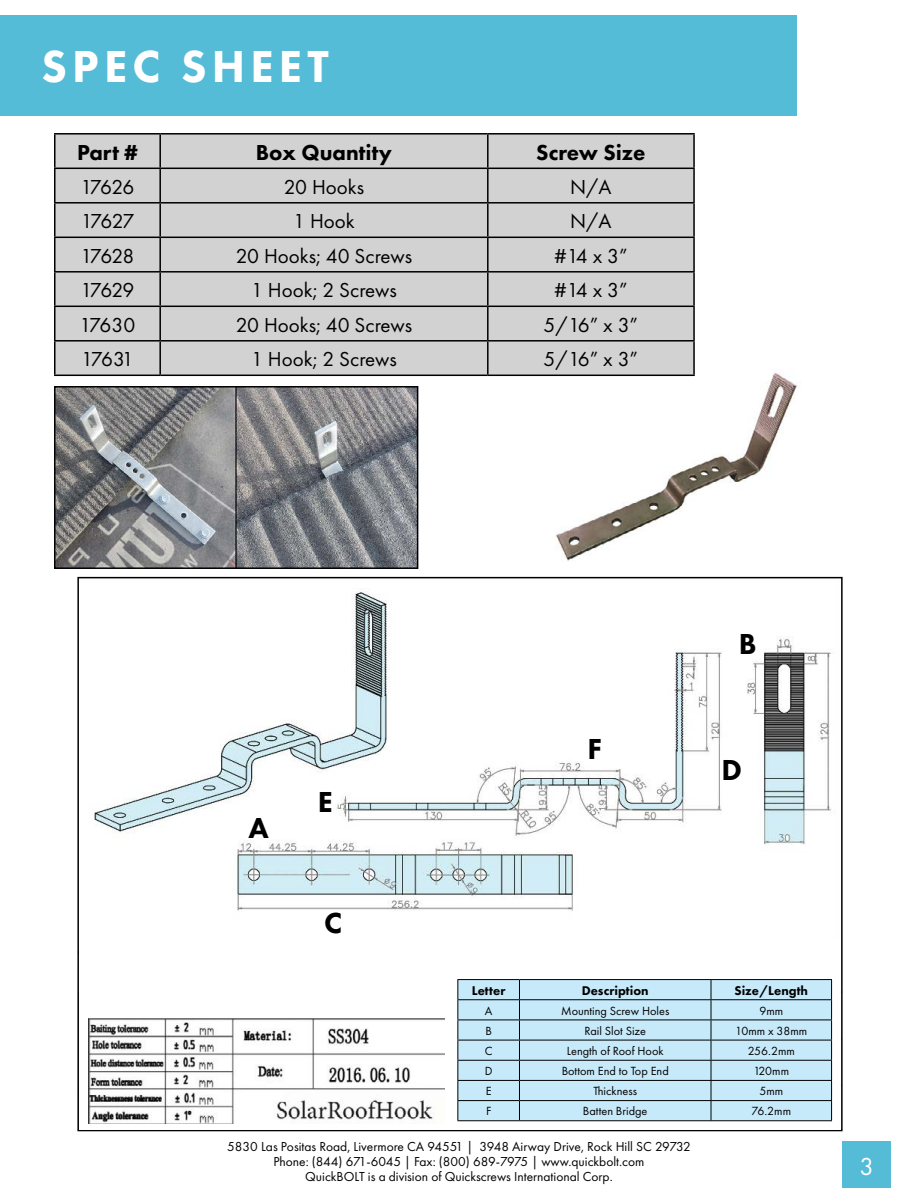
<style>
.page{position:relative;width:918px;height:1188px;background:#fff}
.page>*{position:absolute;margin:0;border:0;box-sizing:border-box;transform-origin:0 0}
.t1{font:800 46.5px "Futura PT";letter-spacing:.11em;color:#fff}
.t2{font:800 30px "Futura PT";color:#000}
.t3{font:25.5px "Futura PT";color:#fff}
.t4{font:800 22.5px "Futura PT";color:#000}
.t5{font:21px "Futura PT";color:#000}
.t6{font:13.5px/15px "Futura PT";color:#000;text-align:center}
.t7{font:800 13.2px "Futura PT";color:#000}
.t8{font:12.3px "Futura PT";color:#000}
</style>
<div class="page">
<div style="left:843px;top:1142px;width:48px;height:46px;background:#55bcd7"></div>
<img style="left:544px;top:372px;width:265px;height:205px">
<img style="left:57px;top:389px;width:358px;height:177px">
<div style="left:54px;top:386px;width:364px;height:183px;border:2px solid #000"></div>
<img style="left:94px;top:588px;width:737px;height:323px">
<div style="left:56px;top:135px;width:637px;height:240px;background:#d2d2d2"></div>
<hr style="left:54px;top:133px;width:106px;height:2px;background:#000">
<hr style="left:54px;top:135px;width:2px;height:33px;background:#000">
<hr style="left:160px;top:133px;width:328px;height:2px;background:#000">
<hr style="left:159px;top:135px;width:2px;height:33px;background:#000">
<hr style="left:488px;top:133px;width:207px;height:2px;background:#000">
<hr style="left:487px;top:135px;width:2px;height:33px;background:#000">
<hr style="left:693px;top:135px;width:2px;height:33px;background:#000">
<hr style="left:54px;top:168px;width:106px;height:1px;background:#000">
<hr style="left:54px;top:169px;width:2px;height:33px;background:#000">
<hr style="left:160px;top:168px;width:328px;height:1px;background:#000">
<hr style="left:159px;top:169px;width:2px;height:33px;background:#000">
<hr style="left:488px;top:168px;width:207px;height:1px;background:#000">
<hr style="left:487px;top:169px;width:2px;height:33px;background:#000">
<hr style="left:693px;top:169px;width:2px;height:33px;background:#000">
<hr style="left:54px;top:202px;width:106px;height:2px;background:#000">
<hr style="left:54px;top:204px;width:2px;height:33px;background:#000">
<hr style="left:160px;top:202px;width:328px;height:2px;background:#000">
<hr style="left:159px;top:204px;width:2px;height:33px;background:#000">
<hr style="left:488px;top:202px;width:207px;height:2px;background:#000">
<hr style="left:487px;top:204px;width:2px;height:33px;background:#000">
<hr style="left:693px;top:204px;width:2px;height:33px;background:#000">
<hr style="left:54px;top:237px;width:106px;height:1px;background:#000">
<hr style="left:54px;top:238px;width:2px;height:33px;background:#000">
<hr style="left:160px;top:237px;width:328px;height:1px;background:#000">
<hr style="left:159px;top:238px;width:2px;height:33px;background:#000">
<hr style="left:488px;top:237px;width:207px;height:1px;background:#000">
<hr style="left:487px;top:238px;width:2px;height:33px;background:#000">
<hr style="left:693px;top:238px;width:2px;height:33px;background:#000">
<hr style="left:54px;top:271px;width:106px;height:2px;background:#000">
<hr style="left:54px;top:273px;width:2px;height:33px;background:#000">
<hr style="left:160px;top:271px;width:328px;height:2px;background:#000">
<hr style="left:159px;top:273px;width:2px;height:33px;background:#000">
<hr style="left:488px;top:271px;width:207px;height:2px;background:#000">
<hr style="left:487px;top:273px;width:2px;height:33px;background:#000">
<hr style="left:693px;top:273px;width:2px;height:33px;background:#000">
<hr style="left:54px;top:306px;width:106px;height:1px;background:#000">
<hr style="left:54px;top:307px;width:2px;height:33px;background:#000">
<hr style="left:160px;top:306px;width:328px;height:1px;background:#000">
<hr style="left:159px;top:307px;width:2px;height:33px;background:#000">
<hr style="left:488px;top:306px;width:207px;height:1px;background:#000">
<hr style="left:487px;top:307px;width:2px;height:33px;background:#000">
<hr style="left:693px;top:307px;width:2px;height:33px;background:#000">
<hr style="left:54px;top:340px;width:106px;height:2px;background:#000">
<hr style="left:54px;top:342px;width:2px;height:33px;background:#000">
<hr style="left:160px;top:340px;width:328px;height:2px;background:#000">
<hr style="left:159px;top:342px;width:2px;height:33px;background:#000">
<hr style="left:488px;top:340px;width:207px;height:2px;background:#000">
<hr style="left:487px;top:342px;width:2px;height:33px;background:#000">
<hr style="left:693px;top:342px;width:2px;height:33px;background:#000">
<hr style="left:54px;top:375px;width:106px;height:1px;background:#000">
<hr style="left:160px;top:375px;width:328px;height:1px;background:#000">
<hr style="left:488px;top:375px;width:207px;height:1px;background:#000">
<img style="left:88px;top:1018px;width:356px;height:106px">
<div style="left:458px;top:980px;width:373px;height:140px;background:#c7eafb"></div>
<hr style="left:457px;top:979px;width:62px;height:1px;background:#000">
<hr style="left:519px;top:979px;width:192px;height:1px;background:#000">
<hr style="left:711px;top:979px;width:121px;height:1px;background:#000">
<hr style="left:457px;top:999px;width:62px;height:1px;background:#000">
<hr style="left:519px;top:999px;width:192px;height:1px;background:#000">
<hr style="left:711px;top:999px;width:121px;height:1px;background:#000">
<hr style="left:457px;top:1019px;width:62px;height:1px;background:#000">
<hr style="left:519px;top:1019px;width:192px;height:1px;background:#000">
<hr style="left:711px;top:1019px;width:121px;height:1px;background:#000">
<hr style="left:457px;top:1040px;width:62px;height:1px;background:#000">
<hr style="left:519px;top:1040px;width:192px;height:1px;background:#000">
<hr style="left:711px;top:1040px;width:121px;height:1px;background:#000">
<hr style="left:457px;top:1060px;width:62px;height:1px;background:#000">
<hr style="left:519px;top:1060px;width:192px;height:1px;background:#000">
<hr style="left:711px;top:1060px;width:121px;height:1px;background:#000">
<hr style="left:457px;top:1080px;width:62px;height:1px;background:#000">
<hr style="left:519px;top:1080px;width:192px;height:1px;background:#000">
<hr style="left:711px;top:1080px;width:121px;height:1px;background:#000">
<hr style="left:457px;top:1100px;width:62px;height:1px;background:#000">
<svg style="left:457px;top:980px;width:1px;height:140px"></svg>
<hr style="left:519px;top:1100px;width:192px;height:1px;background:#000">
<svg style="left:519px;top:980px;width:1px;height:140px"></svg>
<hr style="left:711px;top:1100px;width:121px;height:1px;background:#000">
<svg style="left:711px;top:980px;width:1px;height:140px"></svg>
<svg style="left:831px;top:980px;width:1px;height:140px"></svg>
<hr style="left:457px;top:1120px;width:62px;height:1px;background:#000">
<hr style="left:519px;top:1120px;width:192px;height:1px;background:#000">
<hr style="left:711px;top:1120px;width:121px;height:1px;background:#000">
<div style="left:0;top:15px;width:796px;height:100px;background:#55bcd7"></div>
<h1 class="t1" style="left:42px;top:38px;width:289px">SPEC SHEET</h1>
<h3 class="t4" style="left:77px;top:138px;width:62px">Part #</h3>
<h3 class="t4" style="left:256px;top:138px;width:138px">Box Quantity</h3>
<h3 class="t4" style="left:536px;top:138px;width:111px">Screw Size</h3>
<h3 class="t5" style="left:80px;top:174px;width:56px">17626</h3>
<h3 class="t5" style="left:284px;top:174px;width:82px">20 Hooks</h3>
<h3 class="t5" style="left:570px;top:174px;width:43px">N/A</h3>
<h3 class="t5" style="left:81px;top:209px;width:55px">17627</h3>
<h3 class="t5" style="left:293px;top:209px;width:63px">1 Hook</h3>
<h3 class="t5" style="left:570px;top:209px;width:43px">N/A</h3>
<h3 class="t5" style="left:80px;top:243px;width:56px">17628</h3>
<h3 class="t5" style="left:236px;top:243px;width:178px">20 Hooks; 40 Screws</h3>
<h3 class="t5" style="left:554px;top:243px;width:75px">#14 x 3”</h3>
<h3 class="t5" style="left:80px;top:278px;width:56px">17629</h3>
<h3 class="t5" style="left:251px;top:278px;width:147px">1 Hook; 2 Screws</h3>
<h3 class="t5" style="left:554px;top:278px;width:75px">#14 x 3”</h3>
<h3 class="t5" style="left:80px;top:312px;width:57px">17630</h3>
<h3 class="t5" style="left:236px;top:312px;width:178px">20 Hooks; 40 Screws</h3>
<h3 class="t5" style="left:544px;top:312px;width:96px">5/16” x 3”</h3>
<h3 class="t5" style="left:81px;top:347px;width:54px">17631</h3>
<h3 class="t5" style="left:251px;top:347px;width:147px">1 Hook; 2 Screws</h3>
<h3 class="t5" style="left:544px;top:347px;width:96px">5/16” x 3”</h3>
<h2 class="t2" style="left:248px;top:809px;width:22px">A</h2>
<h2 class="t2" style="left:318px;top:783px;width:17px">E</h2>
<h2 class="t2" style="left:324px;top:904px;width:20px">C</h2>
<h2 class="t2" style="left:588px;top:731px;width:16px">F</h2>
<h2 class="t2" style="left:739px;top:625px;width:19px">B</h2>
<h2 class="t2" style="left:722px;top:751px;width:22px">D</h2>
<p class="t7" style="left:472px;top:982px;width:35px">Letter</p>
<p class="t7" style="left:582px;top:982px;width:68px">Description</p>
<p class="t7" style="left:734px;top:982px;width:75px">Size/Length</p>
<p class="t8" style="left:485px;top:1003px;width:9px">A</p>
<p class="t8" style="left:561px;top:1003px;width:110px">Mounting Screw Holes</p>
<p class="t8" style="left:759px;top:1003px;width:25px">9mm</p>
<p class="t8" style="left:485px;top:1023px;width:8px">B</p>
<p class="t8" style="left:584px;top:1023px;width:63px">Rail Slot Size</p>
<p class="t8" style="left:735px;top:1023px;width:74px">10mm x 38mm</p>
<p class="t8" style="left:485px;top:1043px;width:9px">C</p>
<p class="t8" style="left:567px;top:1043px;width:98px">Length of Roof Hook</p>
<p class="t8" style="left:748px;top:1043px;width:49px">256.2mm</p>
<p class="t8" style="left:485px;top:1064px;width:9px">D</p>
<p class="t8" style="left:562px;top:1064px;width:109px">Bottom End to Top End</p>
<p class="t8" style="left:753px;top:1064px;width:37px">120mm</p>
<p class="t8" style="left:486px;top:1084px;width:7px">E</p>
<p class="t8" style="left:593px;top:1084px;width:45px">Thickness</p>
<p class="t8" style="left:759px;top:1084px;width:25px">5mm</p>
<p class="t8" style="left:486px;top:1104px;width:7px">F</p>
<p class="t8" style="left:583px;top:1104px;width:66px">Batten Bridge</p>
<p class="t8" style="left:751px;top:1104px;width:41px">76.2mm</p>
<p class="t6" style="left:227px;top:1139px;width:465px">5830 Las Positas Road, Livermore CA 94551 | 3948 Airway Drive, Rock Hill SC 29732<br>Phone: (844) 671-6045 | Fax: (800) 689-7975 | www.quickbolt.com<br>QuickBOLT is a division of Quickscrews International Corp.</p>
<h3 class="t3" style="left:860px;top:1151px;width:16px">3</h3>
</div>
